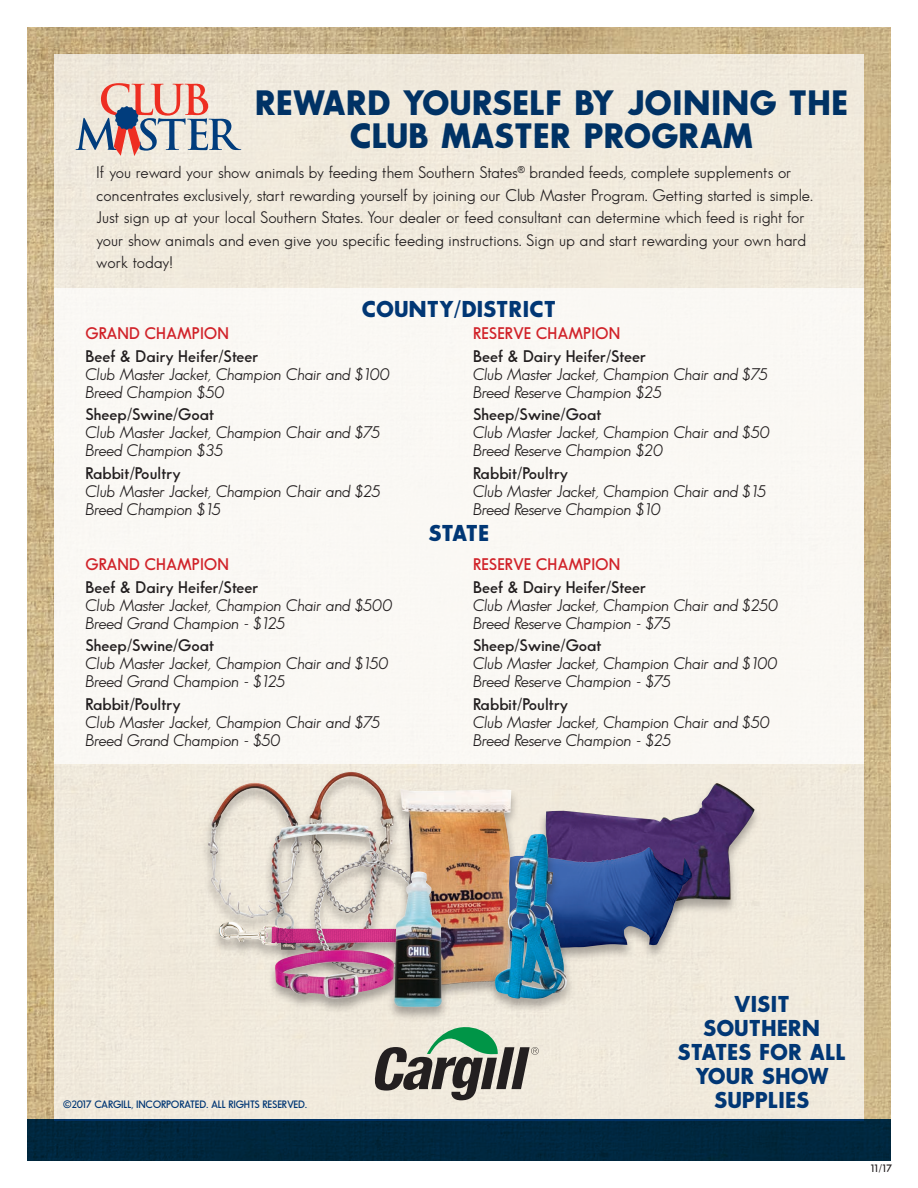
<style>
.page{position:relative;width:918px;height:1188px;background:#fff}
.page>*{position:absolute;margin:0;border:0;box-sizing:border-box;transform-origin:0 0}
.t1{font:700 34.5px/33px "Sans Serif FLF";color:#013775;text-align:center}
.headline{font:700 22.5px/24px "Sans Serif FLF";color:#013775;text-align:center}
.body{font:italic 16.5px "Sans Serif FLF";color:#231f20}
.body-2{font:16.5px/22.5px "Sans Serif FLF";color:#231f20}
.body-3{font:600 16.5px "Sans Serif FLF";color:#231f20}
.body-4{font:600 16.5px "Sans Serif FLF";color:#d1232a}
.t2{font:600 10.5px "Sans Serif FLF";letter-spacing:-.02em;color:#013775}
.body-5{font:600 10.5px "Sans Serif FLF";color:#231f20}
.s1{font-family:"Arial";font-weight:700}
</style>
<div class="page">
<img style="left:27px;top:27px;width:864px;height:1093px">
<div style="left:54px;top:54px;width:810px;height:1066px;background:#f0eadc"></div>
<div style="left:27px;top:1120px;width:864px;height:41px;background:#00273e"></div>
<div style="left:54px;top:288px;width:810px;height:476px;background:#faf8f4"></div>
<img style="left:309px;top:773px;width:84px;height:77px">
<div style="left:200px;top:782px;width:109px;height:151px;background:#231f20;opacity:.35"></div>
<img style="left:208px;top:783px;width:94px;height:136px">
<div style="left:263px;top:822px;width:122px;height:146px;background:#231f20;opacity:.35"></div>
<img style="left:271px;top:823px;width:103px;height:98px">
<img style="left:540px;top:783px;width:215px;height:128px">
<div style="left:467px;top:846px;width:233px;height:116px;background:#231f20;opacity:.35"></div>
<img style="left:575px;top:848px;width:72px;height:88px">
<div style="left:211px;top:921px;width:206px;height:44px;background:#231f20;opacity:.35"></div>
<img style="left:219px;top:922px;width:87px;height:28px">
<div style="left:306px;top:850px;width:125px;height:139px;background:#231f20;opacity:.35"></div>
<img style="left:314px;top:850px;width:79px;height:99px">
<div style="left:393px;top:788px;width:126px;height:214px;background:#231f20;opacity:.35"></div>
<img style="left:400px;top:789px;width:111px;height:198px">
<div style="left:267px;top:949px;width:135px;height:64px;background:#231f20;opacity:.35"></div>
<img style="left:282px;top:950px;width:58px;height:9px">
<div style="left:487px;top:833px;width:88px;height:180px;background:#231f20;opacity:.35"></div>
<img style="left:495px;top:834px;width:50px;height:165px">
<div style="left:386px;top:871px;width:64px;height:151px;background:#231f20;opacity:.35"></div>
<img style="left:394px;top:872px;width:48px;height:135px">
<svg style="left:375px;top:1027px;width:164px;height:73px"></svg>
<svg style="left:76px;top:83px;width:165px;height:73px"></svg>
<h1 class="t1" style="left:254px;top:87px;width:596px">REWARD YOURSELF BY JOINING THE<br>CLUB MASTER PROGRAM</h1>
<p class="body-2" style="left:96px;top:161px;width:718px">If you reward your show animals by feeding them Southern States<sup>®</sup> branded feeds, complete supplements or concentrates exclusively, start rewarding yourself by joining our Club Master Program. Getting started is simple.<br>Just sign up at your local Southern States. Your dealer or feed consultant can determine which feed is right for your show animals and even give you specific feeding instructions. Sign up and start rewarding your own hard work today!</p>
<p class="headline" style="left:362px;top:298px;width:196px">COUNTY/DISTRICT</p>
<p class="body-4" style="left:85px;top:324px;width:145px">GRAND CHAMPION</p>
<p class="body-3" style="left:85px;top:347px;width:174px">Beef &amp; Dairy Heifer/Steer</p>
<p class="body" style="left:85px;top:365px;width:306px">Club Master Jacket, Champion Chair and $100</p>
<p class="body" style="left:85px;top:383px;width:140px">Breed Champion $50</p>
<p class="body-3" style="left:85px;top:405px;width:130px">Sheep/Swine/Goat</p>
<p class="body" style="left:85px;top:423px;width:297px">Club Master Jacket, Champion Chair and $75</p>
<p class="body" style="left:85px;top:441px;width:140px">Breed Champion $35</p>
<p class="body-3" style="left:85px;top:464px;width:97px">Rabbit/Poultry</p>
<p class="body" style="left:85px;top:482px;width:297px">Club Master Jacket, Champion Chair and $25</p>
<p class="body" style="left:85px;top:500px;width:137px">Breed Champion $15</p>
<p class="body-4" style="left:85px;top:555px;width:145px">GRAND CHAMPION</p>
<p class="body-3" style="left:85px;top:578px;width:174px">Beef &amp; Dairy Heifer/Steer</p>
<p class="body" style="left:85px;top:596px;width:308px">Club Master Jacket, Champion Chair and $500</p>
<p class="body" style="left:85px;top:614px;width:202px">Breed Grand Champion - $125</p>
<p class="body-3" style="left:85px;top:636px;width:130px">Sheep/Swine/Goat</p>
<p class="body" style="left:85px;top:654px;width:304px">Club Master Jacket, Champion Chair and $150</p>
<p class="body" style="left:85px;top:672px;width:202px">Breed Grand Champion - $125</p>
<p class="body-3" style="left:85px;top:695px;width:97px">Rabbit/Poultry</p>
<p class="body" style="left:85px;top:713px;width:297px">Club Master Jacket, Champion Chair and $75</p>
<p class="body" style="left:85px;top:731px;width:196px">Breed Grand Champion - $50</p>
<p class="body-4" style="left:473px;top:324px;width:149px">RESERVE CHAMPION</p>
<p class="body-3" style="left:473px;top:347px;width:174px">Beef &amp; Dairy Heifer/Steer</p>
<p class="body" style="left:473px;top:365px;width:297px">Club Master Jacket, Champion Chair and $75</p>
<p class="body" style="left:473px;top:383px;width:191px">Breed Reserve Champion $25</p>
<p class="body-3" style="left:473px;top:405px;width:130px">Sheep/Swine/Goat</p>
<p class="body" style="left:473px;top:423px;width:298px">Club Master Jacket, Champion Chair and $50</p>
<p class="body" style="left:473px;top:441px;width:191px">Breed Reserve Champion $20</p>
<p class="body-3" style="left:473px;top:464px;width:97px">Rabbit/Poultry</p>
<p class="body" style="left:473px;top:482px;width:295px">Club Master Jacket, Champion Chair and $15</p>
<p class="body" style="left:473px;top:500px;width:189px">Breed Reserve Champion $10</p>
<p class="headline" style="left:429px;top:521px;width:62px">STATE</p>
<p class="body-4" style="left:473px;top:555px;width:149px">RESERVE CHAMPION</p>
<p class="body-3" style="left:473px;top:578px;width:174px">Beef &amp; Dairy Heifer/Steer</p>
<p class="body" style="left:473px;top:596px;width:306px">Club Master Jacket, Champion Chair and $250</p>
<p class="body" style="left:473px;top:614px;width:200px">Breed Reserve Champion - $75</p>
<p class="body-3" style="left:473px;top:636px;width:130px">Sheep/Swine/Goat</p>
<p class="body" style="left:473px;top:654px;width:306px">Club Master Jacket, Champion Chair and $100</p>
<p class="body" style="left:473px;top:672px;width:200px">Breed Reserve Champion - $75</p>
<p class="body-3" style="left:473px;top:695px;width:97px">Rabbit/Poultry</p>
<p class="body" style="left:473px;top:713px;width:298px">Club Master Jacket, Champion Chair and $50</p>
<p class="body" style="left:473px;top:731px;width:200px">Breed Reserve Champion - $25</p>
<p class="t2" style="left:64px;top:1098px;width:245px"><span class="s1">©</span>2017 CARGILL, INCORPORATED. ALL RIGHTS RESERVED.</p>
<p class="headline" style="left:678px;top:992px;width:170px">VISIT<br>SOUTHERN<br>STATES FOR ALL<br>YOUR SHOW<br>SUPPLIES</p>
<p class="body-5" style="left:870px;top:1163px;width:24px">11/17</p>
</div>
